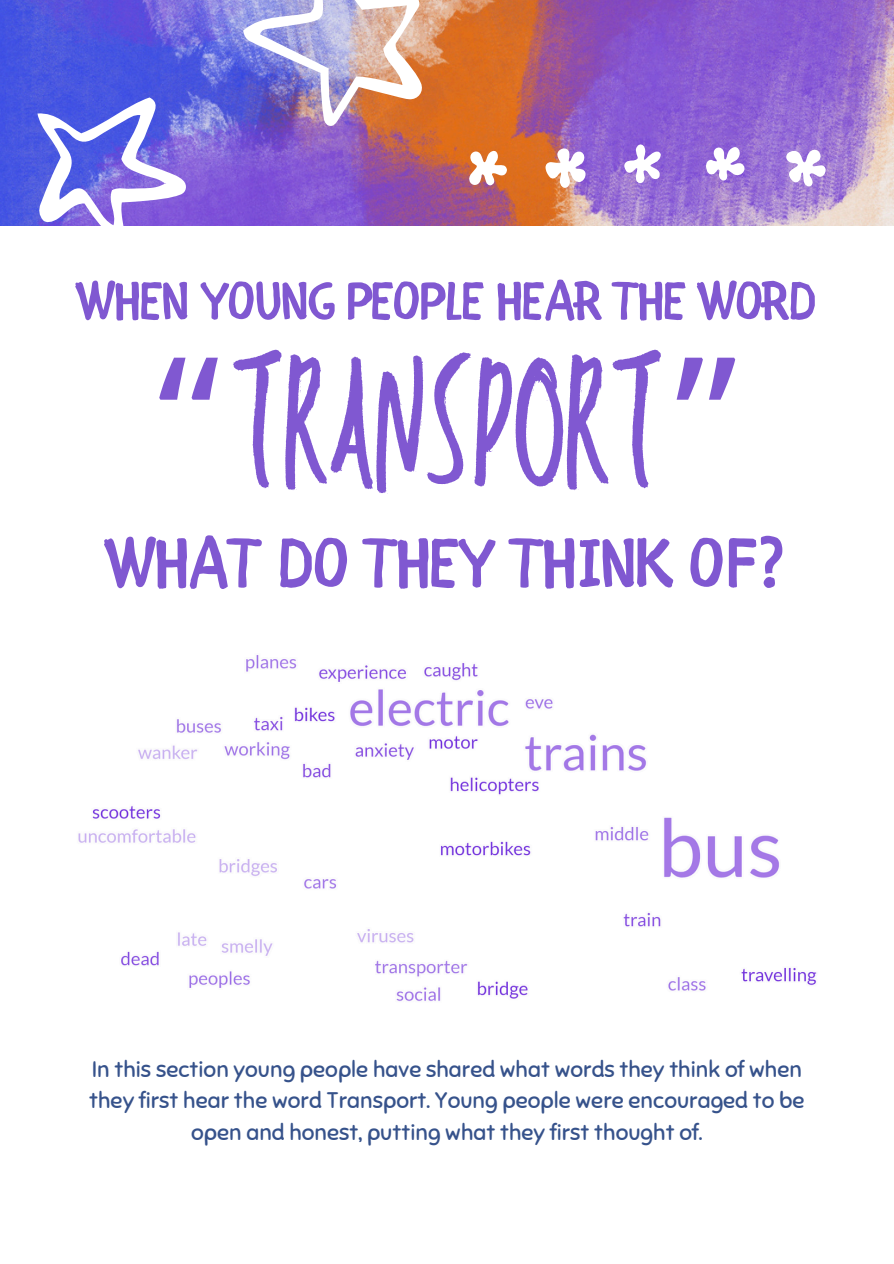
<style>
.page{position:relative;width:894px;height:1264px;background:#fff}
.page>*{position:absolute;margin:0;border:0;box-sizing:border-box;transform-origin:0 0}
.t1{font:171.75px "TC Chaddlewood Regular";color:#8058d1}
.t2{font:70.35px "CHILDRENONE";color:#8058d1}
.t3{font:54px "CHILDRENONE";color:#8058d1}
.t4{font:22.5px/31.5px "Sniglet";color:#36528b;text-align:center}
.s1{font-family:"Noto Sans Gurmukhi"}
</style>
<div class="page">
<img style="left:0;top:0;width:893px;height:226px">
<img style="left:222px;top:0;width:237px;height:154px">
<svg style="left:1px;top:61px;width:213px;height:165px;background:#7677e4"></svg>
<img style="left:78px;top:655px;width:739px;height:347px">
<svg style="left:545px;top:148px;width:40px;height:40px"></svg>
<svg style="left:785px;top:149px;width:40px;height:39px"></svg>
<svg style="left:469px;top:149px;width:38px;height:37px"></svg>
<svg style="left:705px;top:144px;width:40px;height:37px"></svg>
<svg style="left:623px;top:144px;width:38px;height:40px"></svg>
<h1 class="t3" style="left:77px;top:254px;width:741px">WHEN YOUNG PEOPLE HEAR THE WORD</h1>
<h1 class="t1" style="left:145px;top:318px;width:604px"><span class="s1">“</span>TRANSPORT<span class="s1">”</span></h1>
<h1 class="t2" style="left:106px;top:502px;width:682px">WHAT DO THEY THINK OF?</h1>
<p class="t4" style="left:89px;top:1053px;width:716px">In this section young people have shared what words they think of when they first hear the word Transport. Young people were encouraged to be open and honest, putting what they first thought of.</p>
</div>
